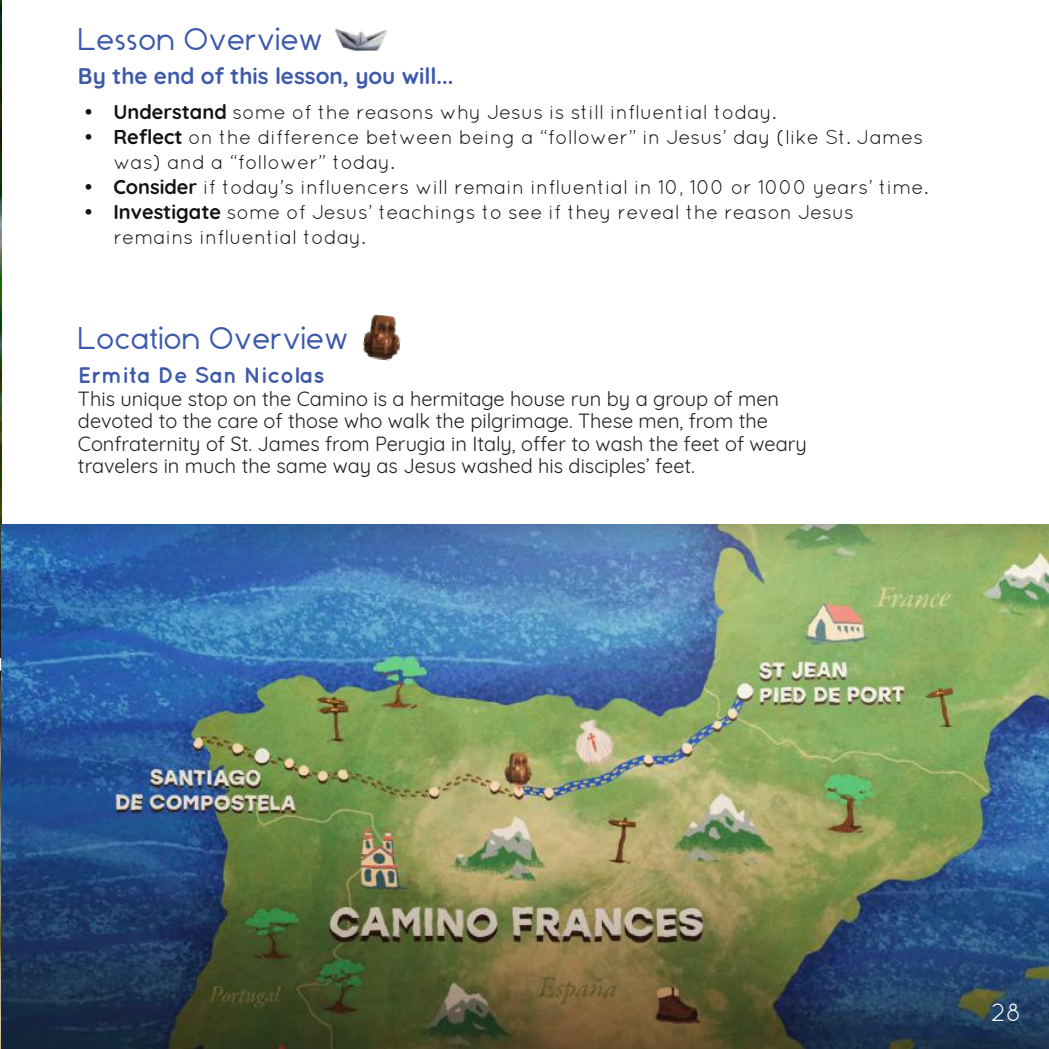
<style>
.page{position:relative;width:1049px;height:1049px;background:#fff}
.page>*{position:absolute;margin:0;border:0;box-sizing:border-box;transform-origin:0 0}
.t1{font:30px "Dominik";color:#3c59aa}
.t2{font:25px "Quicksand";color:#fff}
.t3{font:700 22.5px "Quicksand";color:#3c59aa}
.t4{font:700 22.5px "Quicksand";color:#3c59aa}
.t5{font:20px/25px "Quicksand";color:#111213}
.t6{font:20px/22.5px "Quicksand";color:#241f1f}
.s1{font-weight:700}
</style>
<div class="page">
<img style="left:0;top:0;width:1px;height:1049px">
<img style="left:1px;top:524px;width:1048px;height:525px">
<img style="left:334px;top:28px;width:53px;height:22px">
<img style="left:363px;top:314px;width:38px;height:47px">
<svg style="left:0;top:658px;width:1px;height:12px"></svg>
<h1 class="t1" style="left:78px;top:20px;width:246px">Lesson Overview</h1>
<p class="t3" style="left:78px;top:58px;width:377px">By the end of this lesson, you will...</p>
<p class="t5" style="left:85px;top:99px;width:693px"><span class="s1">• Understand</span> some of the reasons why Jesus is still influential today.</p>
<p class="t5" style="left:113px;top:124px;width:811px;text-indent:-28px"><span class="s1">• Reflect</span> on the difference between being a “follower” in Jesus’ day (like St. James was) and a “follower” today.</p>
<p class="t5" style="left:85px;top:174px;width:845px"><span class="s1">• Consider</span> if today’s influencers will remain influential in 10, 100 or 1000 years’ time.</p>
<p class="t5" style="left:113px;top:199px;width:742px;text-indent:-28px"><span class="s1">• Investigate</span> some of Jesus’ teachings to see if they reveal the reason Jesus remains influential today.</p>
<h1 class="t1" style="left:78px;top:318px;width:272px">Location Overview</h1>
<p class="t4" style="left:78px;top:362px;width:248px">Ermita De San Nicolas</p>
<p class="t6" style="left:78px;top:385px;width:730px">This unique stop on the Camino is a hermitage house run by a group of men devoted to the care of those who walk the pilgrimage. These men, from the Confraternity of St. James from Perugia in Italy, offer to wash the feet of weary travelers in much the same way as Jesus washed his disciples’ feet.</p>
<p class="t2" style="left:991px;top:998px;width:32px">28</p>
</div>
